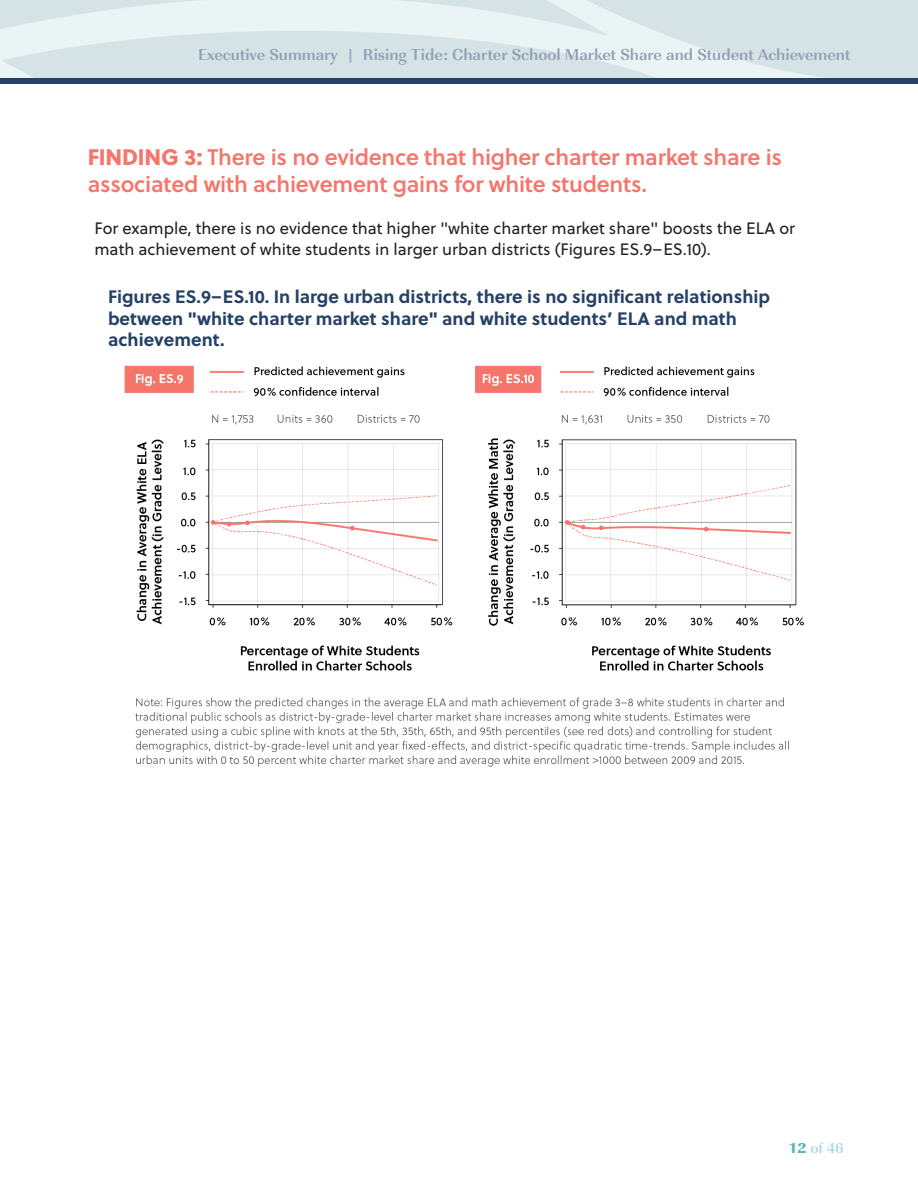
<style>
.page{position:relative;width:918px;height:1188px;background:#fff}
.page>*{position:absolute;margin:0;border:0;box-sizing:border-box;transform-origin:0 0}
.t1{font:22.5px/27px "Soleil Sb";letter-spacing:-.01em;color:#f5756b}
.t2{font:700 18px/21.6px "Soleil";color:#264166}
.t3{font:16.5px/21px "Soleil";color:#231f20}
.t4{font:700 16.5px "Imperial URW";color:#93a0b3}
.t5{font:15px "Imperial URW Ult Bol";color:#60b5b9}
.s1{font-family:"Soleil Xb"}
.s2{font-family:"Imperial URW";font-weight:700;color:#afdadc}
</style>
<div class="page">
<svg style="left:0;top:0;width:918px;height:78px;background:#dce8eb"></svg>
<div style="left:0;top:78px;width:918px;height:6px;background:#264166"></div>
<img style="left:124px;top:365px;width:680px;height:402px">
<p class="t4" style="left:198px;top:42px;width:654px">Executive Summary | Rising Tide: Charter School Market Share and Student Achievement</p>
<h1 class="t1" style="left:88px;top:143px;width:696px"><span class="s1">FINDING 3:</span> There is no evidence that higher charter market share is associated with achievement gains for white students.</h1>
<p class="t3" style="left:94px;top:217px;width:702px">For example, there is no evidence that higher "white charter market share" boosts the ELA or math achievement of white students in larger urban districts (Figures ES.9–ES.10).</p>
<p class="t2" style="left:108px;top:285px;width:664px">Figures ES.9–ES.10. In large urban districts, there is no significant relationship between "white charter market share" and white students’ ELA and math achievement.</p>
<p class="t5" style="left:789px;top:1139px;width:57px">12 <span class="s2">of</span> <span class="s2">46</span></p>
</div>
